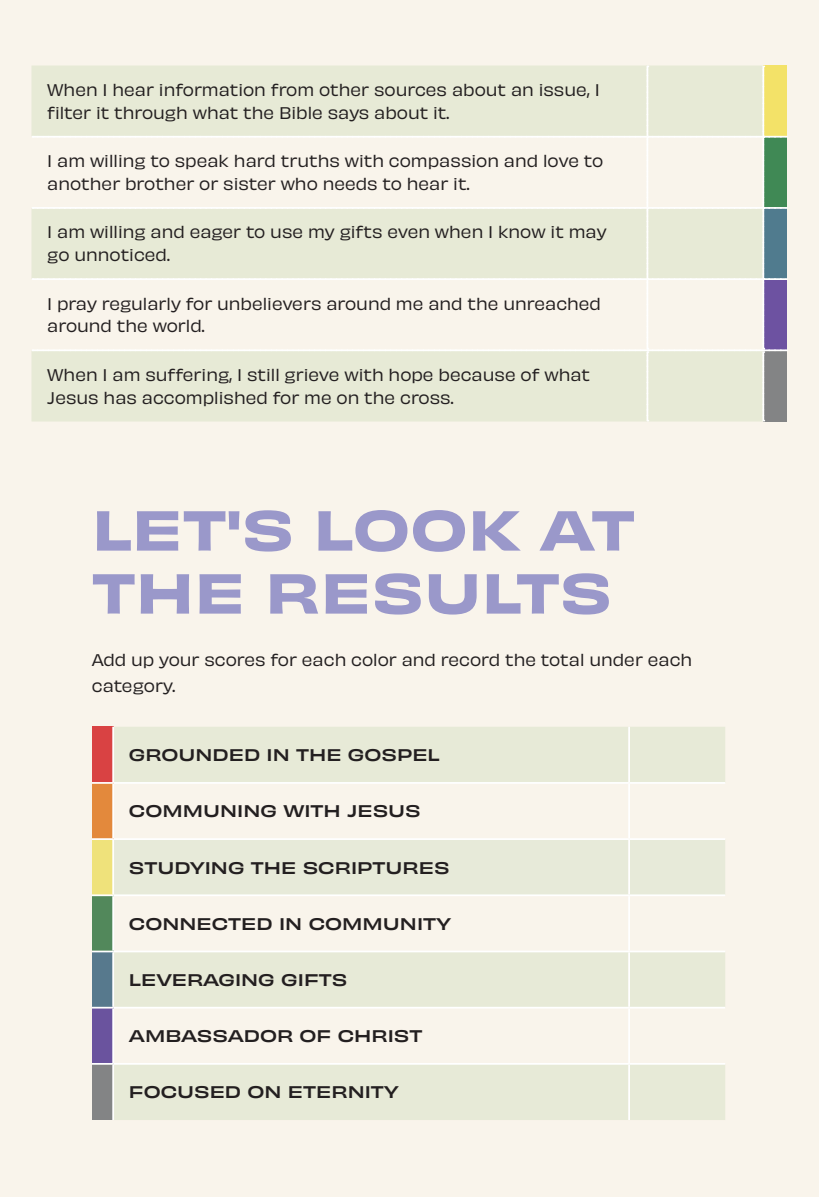
<style>
.page{position:relative;width:819px;height:1197px;background:#f9f4eb}
.page>*{position:absolute;margin:0;border:0;box-sizing:border-box;transform-origin:0 0}
.t1{font:52.5px/63px "Obviously Wide Semi";color:#9a98ca}
.Survey_Questions{font:15.75px/22.8px "Obviously";color:#231f20}
.t2{font:500 expanded 15.75px "Obviously";color:#231f20}
</style>
<div class="page">
<svg style="left:32px;top:66px;width:755px;height:356px"></svg>
<div style="left:92px;top:727px;width:21px;height:56px;background:#d94243"></div>
<div style="left:114px;top:727px;width:611px;height:55px;background:#e7ead7"></div>
<div style="left:92px;top:783px;width:21px;height:56px;background:#e3893c"></div>
<div style="left:92px;top:839px;width:21px;height:56px;background:#efe27b"></div>
<div style="left:114px;top:840px;width:611px;height:54px;background:#e7ead9"></div>
<div style="left:92px;top:895px;width:21px;height:56px;background:#52885b"></div>
<div style="left:92px;top:1008px;width:21px;height:56px;background:#6a539e"></div>
<div style="left:92px;top:1064px;width:21px;height:56px;background:#838485"></div>
<div style="left:114px;top:1065px;width:611px;height:55px;background:#e7ead7"></div>
<hr style="left:112px;top:727px;width:2px;height:55px;background:#fff">
<hr style="left:628px;top:727px;width:2px;height:55px;background:#fff">
<hr style="left:92px;top:782px;width:21px;height:2px;background:#fff">
<hr style="left:113px;top:782px;width:516px;height:2px;background:#fff">
<hr style="left:112px;top:784px;width:2px;height:54px;background:#fff">
<hr style="left:629px;top:782px;width:96px;height:2px;background:#fff">
<hr style="left:628px;top:784px;width:2px;height:54px;background:#fff">
<hr style="left:92px;top:838px;width:21px;height:2px;background:#fff">
<hr style="left:113px;top:838px;width:516px;height:2px;background:#fff">
<hr style="left:112px;top:840px;width:2px;height:54px;background:#fff">
<hr style="left:629px;top:838px;width:96px;height:2px;background:#fff">
<hr style="left:628px;top:840px;width:2px;height:54px;background:#fff">
<hr style="left:92px;top:894px;width:21px;height:2px;background:#fff">
<hr style="left:113px;top:894px;width:516px;height:2px;background:#fff">
<hr style="left:112px;top:896px;width:2px;height:55px;background:#fff">
<hr style="left:629px;top:894px;width:96px;height:2px;background:#fff">
<hr style="left:628px;top:896px;width:2px;height:55px;background:#fff">
<hr style="left:112px;top:1009px;width:2px;height:54px;background:#fff">
<hr style="left:628px;top:1009px;width:2px;height:54px;background:#fff">
<hr style="left:92px;top:1063px;width:21px;height:2px;background:#fff">
<hr style="left:113px;top:1063px;width:516px;height:2px;background:#fff">
<hr style="left:112px;top:1065px;width:2px;height:55px;background:#fff">
<hr style="left:629px;top:1063px;width:96px;height:2px;background:#fff">
<hr style="left:628px;top:1065px;width:2px;height:55px;background:#fff">
<div style="left:92px;top:951px;width:633px;height:56px;background:#e7ead7"></div>
<hr style="left:113px;top:951px;width:516px;height:1px;background:#fff">
<hr style="left:629px;top:951px;width:96px;height:1px;background:#fff">
<hr style="left:92px;top:1007px;width:21px;height:2px;background:#fff">
<hr style="left:113px;top:1007px;width:516px;height:2px;background:#fff">
<hr style="left:629px;top:1007px;width:96px;height:2px;background:#fff">
<p class="Survey_Questions" style="left:47px;top:77px;width:554px">When I hear information from other sources about an issue, I filter it through what the Bible says about it.</p>
<p class="Survey_Questions" style="left:47px;top:148px;width:558px">I am willing to speak hard truths with compassion and love to another brother or sister who needs to hear it.</p>
<p class="Survey_Questions" style="left:47px;top:220px;width:561px">I am willing and eager to use my gifts even when I know it may go unnoticed.</p>
<p class="Survey_Questions" style="left:47px;top:291px;width:555px">I pray regularly for unbelievers around me and the unreached around the world.</p>
<p class="Survey_Questions" style="left:47px;top:362px;width:544px">When I am suffering, I still grieve with hope because of what<br>Jesus has accomplished for me on the cross.</p>
<p class="t1" style="left:92px;top:494px;width:544px">LET'S LOOK AT<br>THE RESULTS</p>
<p class="Survey_Questions" style="left:92px;top:646px;width:602px;line-height:26.2px">Add up your scores for each color and record the total under each category.</p>
<p class="t2" style="left:129px;top:742px;width:312px">GROUNDED IN THE GOSPEL</p>
<p class="t2" style="left:129px;top:799px;width:293px">COMMUNING WITH JESUS</p>
<p class="t2" style="left:129px;top:855px;width:322px">STUDYING THE SCRIPTURES</p>
<p class="t2" style="left:129px;top:911px;width:324px">CONNECTED IN COMMUNITY</p>
<p class="t2" style="left:129px;top:967px;width:220px">LEVERAGING GIFTS</p>
<p class="t2" style="left:129px;top:1023px;width:295px">AMBASSADOR OF CHRIST</p>
<p class="t2" style="left:129px;top:1080px;width:272px">FOCUSED ON ETERNITY</p>
</div>
